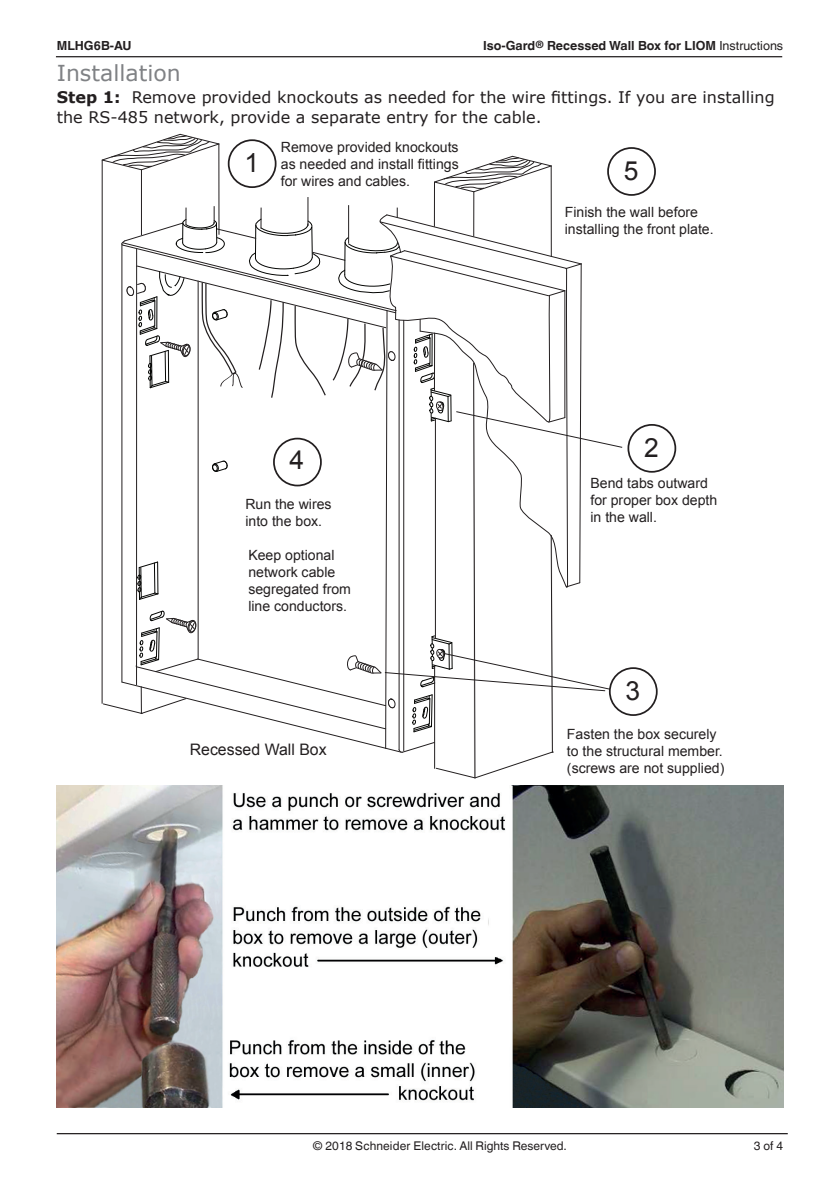
<style>
.page{position:relative;width:840px;height:1191px;background:#fff}
.page>*{position:absolute;margin:0;border:0;box-sizing:border-box;transform-origin:0 0}
.t1{font:26.4px "Arial";color:#231f20}
.t2{font:22px "Verdana";color:#808285}
.t3{font:16px/20px "Verdana";color:#231f20}
.t4{font:15.8px "Arial";color:#231f20}
.t5{font:14px/16.8px "Arial";color:#231f20}
.t6{font:700 12.6px "Helvetica World";color:#231f20}
.t7{font:12px "Helvetica World";color:#231f20}
.s1{font-weight:400}
.s2{font-weight:700}
</style>
<div class="page">
<hr style="left:57px;top:1133px;width:730px;height:1px;background:#231f20">
<hr style="left:56px;top:56px;width:725px;height:1px;background:#231f20">
<div style="left:627px;top:424px;width:48px;height:49px;border:2px solid #231f20;border-radius:50%"></div>
<div style="left:608px;top:667px;width:49px;height:49px;border:2px solid #231f20;border-radius:50%"></div>
<div style="left:606px;top:147px;width:49px;height:49px;border:2px solid #231f20;border-radius:50%"></div>
<svg style="left:101px;top:133px;width:521px;height:646px"></svg>
<img style="left:57px;top:785px;width:725px;height:323px">
<p class="t6" style="left:57px;top:38px;width:76px">MLHG6B-AU</p>
<p class="t6" style="left:483px;top:38px;width:301px">Iso-Gard<sup>®</sup> Recessed Wall Box for LIOM <span class="s1">Instructions</span></p>
<h2 class="t2" style="left:57px;top:58px;width:125px">Installation</h2>
<p class="t3" style="left:57px;top:87px;width:719px"><span class="s2">Step 1:</span> Remove provided knockouts as needed for the wire fittings. If you are installing the RS-485 network, provide a separate entry for the cable.</p>
<h1 class="t1" style="left:244px;top:146px;width:16px">1</h1>
<p class="t5" style="left:281px;top:139px;width:179px;text-align:justify">Remove provided knockouts as needed and install fittings for wires and cables.</p>
<h1 class="t1" style="left:289px;top:443px;width:16px">4</h1>
<p class="t5" style="left:245px;top:496px;width:88px">Run the wires into the box.</p>
<p class="t5" style="left:248px;top:547px;width:104px">Keep optional network cable segregated from line conductors.</p>
<p class="t4" style="left:190px;top:739px;width:138px">Recessed Wall Box</p>
<h1 class="t1" style="left:623px;top:154px;width:16px">5</h1>
<p class="t5" style="left:564px;top:204px;width:150px">Finish the wall before installing the front plate.</p>
<h1 class="t1" style="left:644px;top:430px;width:16px">2</h1>
<p class="t5" style="left:590px;top:475px;width:128px">Bend tabs outward for proper box depth in the wall.</p>
<h1 class="t1" style="left:625px;top:674px;width:16px">3</h1>
<p class="t5" style="left:566px;top:725px;width:159px">Fasten the box securely to the structural member. (screws are not supplied)</p>
<p class="t7" style="left:312px;top:1138px;width:256px">© 2018 Schneider Electric. All Rights Reserved.</p>
<p class="t7" style="left:753px;top:1138px;width:31px">3 of 4</p>
</div>
